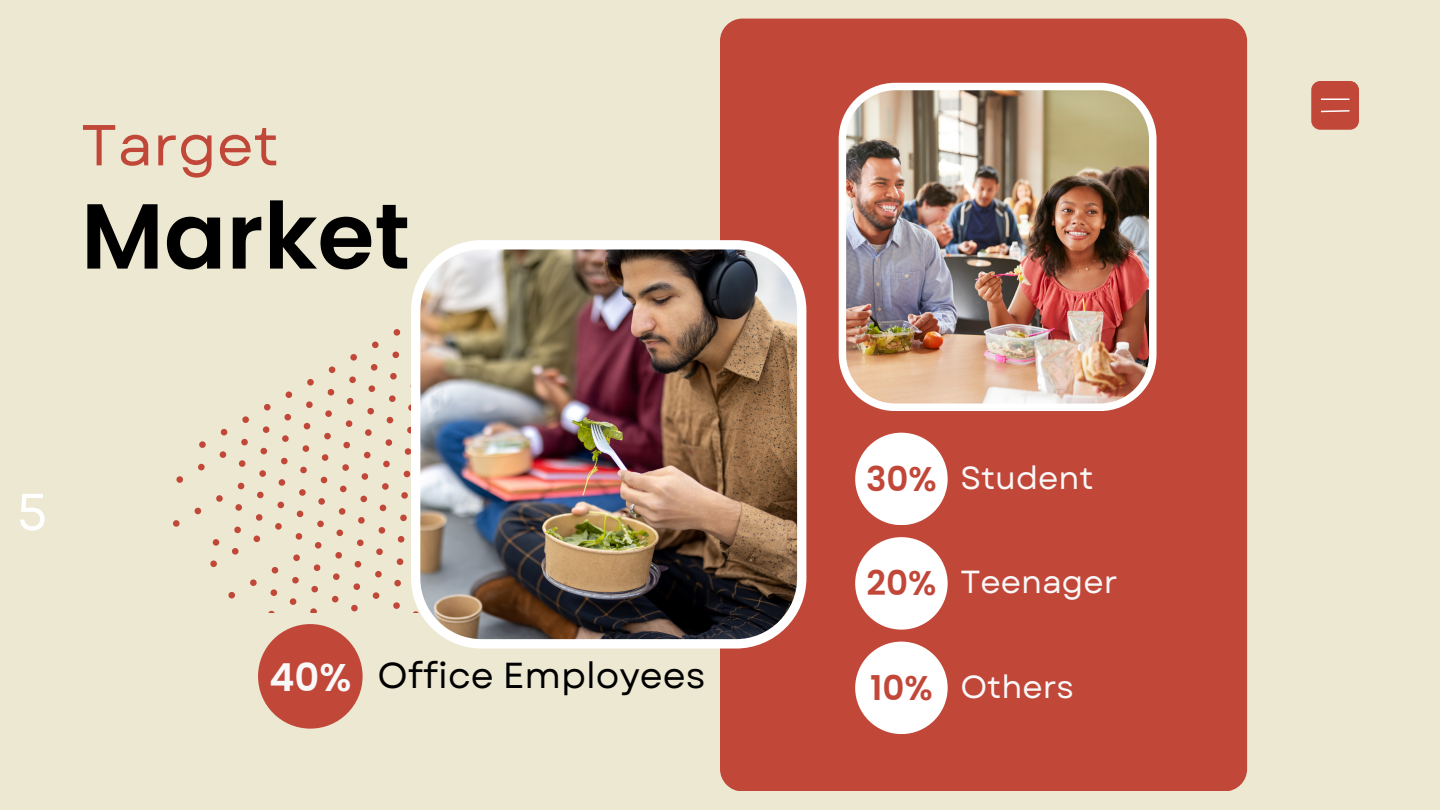
<style>
.page{position:relative;width:1440px;height:810px;background:#ede8d1}
.page>*{position:absolute;margin:0;border:0;box-sizing:border-box;transform-origin:0 0}
.t1{font:600 92.2px "Poppins";color:#000}
.t2{font:57.6px "Garet";color:#c14739}
.t3{font:51.7px "Garet";color:#fff}
.t4{font:600 38.6px "Poppins";color:#f8f8f8}
.t5{font:36.1px "Garet";color:#000}
.t6{font:600 34.1px "Poppins";color:#c14739}
.t7{font:31.9px "Garet";color:#f8f8f8}
</style>
<div class="page">
<div style="left:720px;top:19px;width:527px;height:772px;background:#c14739;border-radius:22px"></div>
<div style="left:1311px;top:81px;width:48px;height:49px;background:#c14739;border-radius:9px"></div>
<svg style="left:1321px;top:99px;width:28px;height:1px"></svg>
<svg style="left:1321px;top:110px;width:29px;height:3px"></svg>
<svg style="left:176px;top:476px;width:7px;height:7px"></svg>
<svg style="left:198px;top:463px;width:7px;height:8px"></svg>
<svg style="left:219px;top:451px;width:8px;height:7px"></svg>
<svg style="left:241px;top:438px;width:7px;height:8px"></svg>
<svg style="left:262px;top:426px;width:8px;height:7px"></svg>
<svg style="left:284px;top:414px;width:7px;height:7px"></svg>
<svg style="left:306px;top:401px;width:7px;height:7px"></svg>
<svg style="left:327px;top:389px;width:8px;height:7px"></svg>
<svg style="left:349px;top:376px;width:7px;height:7px"></svg>
<svg style="left:370px;top:364px;width:8px;height:7px"></svg>
<svg style="left:392px;top:351px;width:7px;height:8px"></svg>
<svg style="left:199px;top:441px;width:7px;height:7px"></svg>
<svg style="left:220px;top:428px;width:8px;height:8px"></svg>
<svg style="left:242px;top:416px;width:7px;height:7px"></svg>
<svg style="left:264px;top:404px;width:7px;height:7px"></svg>
<svg style="left:285px;top:391px;width:8px;height:7px"></svg>
<svg style="left:307px;top:379px;width:7px;height:7px"></svg>
<svg style="left:328px;top:366px;width:8px;height:7px"></svg>
<svg style="left:350px;top:354px;width:7px;height:7px"></svg>
<svg style="left:372px;top:341px;width:7px;height:8px"></svg>
<svg style="left:393px;top:329px;width:8px;height:7px"></svg>
<svg style="left:173px;top:520px;width:7px;height:7px"></svg>
<svg style="left:194px;top:507px;width:8px;height:8px"></svg>
<svg style="left:216px;top:495px;width:7px;height:7px"></svg>
<svg style="left:237px;top:482px;width:8px;height:8px"></svg>
<svg style="left:259px;top:470px;width:7px;height:7px"></svg>
<svg style="left:281px;top:457px;width:7px;height:8px"></svg>
<svg style="left:302px;top:445px;width:8px;height:7px"></svg>
<svg style="left:324px;top:432px;width:7px;height:8px"></svg>
<svg style="left:345px;top:420px;width:8px;height:7px"></svg>
<svg style="left:367px;top:407px;width:7px;height:8px"></svg>
<svg style="left:389px;top:395px;width:7px;height:7px"></svg>
<svg style="left:238px;top:460px;width:8px;height:7px"></svg>
<svg style="left:260px;top:447px;width:7px;height:8px"></svg>
<svg style="left:282px;top:435px;width:7px;height:7px"></svg>
<svg style="left:303px;top:422px;width:8px;height:8px"></svg>
<svg style="left:325px;top:410px;width:7px;height:7px"></svg>
<svg style="left:347px;top:397px;width:7px;height:8px"></svg>
<svg style="left:368px;top:385px;width:8px;height:7px"></svg>
<svg style="left:390px;top:373px;width:7px;height:7px"></svg>
<svg style="left:212px;top:539px;width:8px;height:7px"></svg>
<svg style="left:234px;top:526px;width:7px;height:8px"></svg>
<svg style="left:255px;top:514px;width:8px;height:7px"></svg>
<svg style="left:277px;top:501px;width:7px;height:8px"></svg>
<svg style="left:299px;top:489px;width:7px;height:7px"></svg>
<svg style="left:320px;top:476px;width:8px;height:8px"></svg>
<svg style="left:342px;top:464px;width:7px;height:7px"></svg>
<svg style="left:364px;top:451px;width:7px;height:8px"></svg>
<svg style="left:385px;top:439px;width:8px;height:7px"></svg>
<svg style="left:407px;top:426px;width:4px;height:8px"></svg>
<svg style="left:235px;top:504px;width:7px;height:7px"></svg>
<svg style="left:257px;top:491px;width:7px;height:8px"></svg>
<svg style="left:278px;top:479px;width:8px;height:7px"></svg>
<svg style="left:300px;top:466px;width:7px;height:8px"></svg>
<svg style="left:321px;top:454px;width:8px;height:7px"></svg>
<svg style="left:343px;top:441px;width:7px;height:8px"></svg>
<svg style="left:365px;top:429px;width:7px;height:7px"></svg>
<svg style="left:386px;top:416px;width:8px;height:8px"></svg>
<svg style="left:408px;top:404px;width:3px;height:7px"></svg>
<svg style="left:295px;top:533px;width:8px;height:7px"></svg>
<svg style="left:317px;top:520px;width:7px;height:8px"></svg>
<svg style="left:338px;top:508px;width:8px;height:7px"></svg>
<svg style="left:360px;top:495px;width:7px;height:8px"></svg>
<svg style="left:382px;top:483px;width:7px;height:7px"></svg>
<svg style="left:403px;top:470px;width:8px;height:8px"></svg>
<svg style="left:210px;top:560px;width:7px;height:7px"></svg>
<svg style="left:232px;top:548px;width:7px;height:7px"></svg>
<svg style="left:253px;top:535px;width:8px;height:8px"></svg>
<svg style="left:275px;top:523px;width:7px;height:7px"></svg>
<svg style="left:296px;top:510px;width:8px;height:8px"></svg>
<svg style="left:318px;top:498px;width:7px;height:7px"></svg>
<svg style="left:340px;top:485px;width:7px;height:8px"></svg>
<svg style="left:361px;top:473px;width:8px;height:7px"></svg>
<svg style="left:383px;top:460px;width:7px;height:8px"></svg>
<svg style="left:404px;top:448px;width:7px;height:7px"></svg>
<svg style="left:270px;top:589px;width:8px;height:7px"></svg>
<svg style="left:292px;top:577px;width:7px;height:7px"></svg>
<svg style="left:313px;top:564px;width:8px;height:7px"></svg>
<svg style="left:335px;top:552px;width:7px;height:7px"></svg>
<svg style="left:357px;top:539px;width:7px;height:8px"></svg>
<svg style="left:378px;top:527px;width:8px;height:7px"></svg>
<svg style="left:400px;top:514px;width:7px;height:8px"></svg>
<svg style="left:228px;top:591px;width:7px;height:8px"></svg>
<svg style="left:250px;top:579px;width:7px;height:7px"></svg>
<svg style="left:271px;top:567px;width:8px;height:7px"></svg>
<svg style="left:293px;top:554px;width:7px;height:7px"></svg>
<svg style="left:314px;top:542px;width:8px;height:7px"></svg>
<svg style="left:336px;top:529px;width:7px;height:8px"></svg>
<svg style="left:358px;top:517px;width:7px;height:7px"></svg>
<svg style="left:379px;top:504px;width:8px;height:8px"></svg>
<svg style="left:401px;top:492px;width:7px;height:7px"></svg>
<svg style="left:310px;top:608px;width:7px;height:4px"></svg>
<svg style="left:332px;top:595px;width:7px;height:8px"></svg>
<svg style="left:353px;top:583px;width:8px;height:7px"></svg>
<svg style="left:375px;top:571px;width:7px;height:7px"></svg>
<svg style="left:396px;top:558px;width:8px;height:7px"></svg>
<svg style="left:289px;top:598px;width:8px;height:7px"></svg>
<svg style="left:311px;top:585px;width:7px;height:8px"></svg>
<svg style="left:333px;top:573px;width:7px;height:7px"></svg>
<svg style="left:354px;top:561px;width:8px;height:7px"></svg>
<svg style="left:376px;top:548px;width:7px;height:7px"></svg>
<svg style="left:397px;top:536px;width:8px;height:7px"></svg>
<svg style="left:393px;top:602px;width:7px;height:7px"></svg>
<svg style="left:351px;top:604px;width:7px;height:8px"></svg>
<svg style="left:372px;top:592px;width:8px;height:7px"></svg>
<svg style="left:394px;top:579px;width:7px;height:8px"></svg>
<img style="left:411px;top:240px;width:395px;height:409px">
<img style="left:839px;top:83px;width:318px;height:328px">
<div style="left:258px;top:624px;width:105px;height:105px;background:#c14739;border-radius:50%"></div>
<div style="left:855px;top:433px;width:93px;height:92px;background:#fff;border-radius:50%"></div>
<div style="left:855px;top:537px;width:93px;height:93px;background:#fff;border-radius:50%"></div>
<div style="left:855px;top:642px;width:93px;height:92px;background:#fff;border-radius:50%"></div>
<h5 class="t2" style="left:81px;top:104px;width:200px">Target</h5>
<p class="t1" style="left:81px;top:172px;width:331px">Market</p>
<h3 class="t3" style="left:17px;top:475px;width:32px">5</h3>
<h5 class="t4" style="left:269px;top:651px;width:84px">40%</h5>
<p class="t5" style="left:377px;top:649px;width:330px">Office Employees</p>
<h2 class="t6" style="left:866px;top:455px;width:72px">30%</h2>
<p class="t7" style="left:960px;top:455px;width:135px">Student</p>
<h1 class="t6" style="left:866px;top:560px;width:71px">20%</h1>
<h5 class="t7" style="left:960px;top:559px;width:159px">Teenager</h5>
<p class="t6" style="left:870px;top:664px;width:64px">10%</p>
<p class="t7" style="left:960px;top:664px;width:115px">Others</p>
</div>
